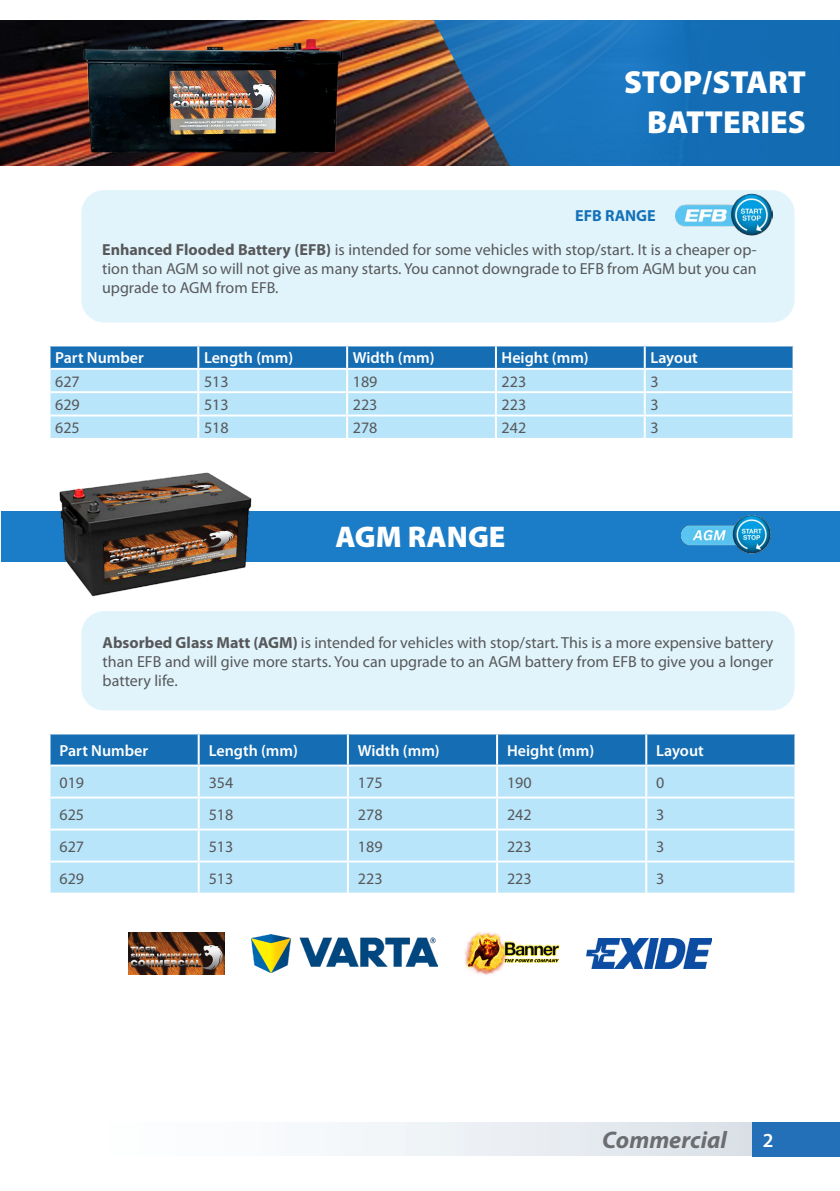
<style>
.page{position:relative;width:840px;height:1191px;background:#fff}
.page>*{position:absolute;margin:0;border:0;box-sizing:border-box;transform-origin:0 0}
.t1{font:900 32px/40px "Myriad Pro";color:#fff;text-align:right}
.t2{font:900 30px "Myriad Pro";color:#fff}
.t3{font:italic 700 24px "Myriad Pro";color:#6c6d70}
.t4{font:600 20px "Myriad Pro";color:#fff}
.t5{font:16px/19px "Myriad Pro";color:#57585a;text-align:justify}
.t6{font:600 16px "Myriad Pro";color:#fff}
.t7{font:700 16px "Myriad Pro";color:#1471b8}
.s1{font-weight:700}
</style>
<div class="page">
<div style="left:752px;top:1122px;width:87px;height:34px;background:#2370b9"></div>
<img style="left:0;top:20px;width:839px;height:145px">
<img style="left:73px;top:23px;width:276px;height:131px">
<div style="left:81px;top:190px;width:713px;height:132px;background:#e1f4fc;border-radius:23px"></div>
<img style="left:675px;top:193px;width:96px;height:43px">
<div style="left:81px;top:611px;width:713px;height:99px;background:#e1f4fc;border-radius:23px"></div>
<svg style="left:50px;top:346px;width:742px;height:22px;background:#1c71b5"></svg>
<div style="left:50px;top:370px;width:742px;height:68px;background:#b9e5fa"></div>
<hr style="left:197px;top:346px;width:2px;height:22px;background:#fff">
<hr style="left:346px;top:346px;width:2px;height:22px;background:#fff">
<hr style="left:494px;top:346px;width:2px;height:22px;background:#fff">
<hr style="left:643px;top:346px;width:2px;height:22px;background:#fff">
<hr style="left:197px;top:370px;width:2px;height:21px;background:#fff">
<hr style="left:346px;top:370px;width:2px;height:21px;background:#fff">
<hr style="left:494px;top:370px;width:2px;height:21px;background:#fff">
<hr style="left:643px;top:370px;width:2px;height:21px;background:#fff">
<hr style="left:197px;top:393px;width:2px;height:21px;background:#fff">
<hr style="left:346px;top:393px;width:2px;height:21px;background:#fff">
<hr style="left:494px;top:393px;width:2px;height:21px;background:#fff">
<hr style="left:643px;top:393px;width:2px;height:21px;background:#fff">
<hr style="left:197px;top:416px;width:2px;height:22px;background:#fff">
<hr style="left:346px;top:416px;width:2px;height:22px;background:#fff">
<hr style="left:494px;top:416px;width:2px;height:22px;background:#fff">
<hr style="left:643px;top:416px;width:2px;height:22px;background:#fff">
<hr style="left:50px;top:391px;width:148px;height:2px;background:#fff">
<hr style="left:198px;top:391px;width:149px;height:2px;background:#fff">
<hr style="left:347px;top:391px;width:148px;height:2px;background:#fff">
<hr style="left:495px;top:391px;width:149px;height:2px;background:#fff">
<hr style="left:644px;top:391px;width:148px;height:2px;background:#fff">
<hr style="left:50px;top:414px;width:148px;height:2px;background:#fff">
<hr style="left:198px;top:414px;width:149px;height:2px;background:#fff">
<hr style="left:347px;top:414px;width:148px;height:2px;background:#fff">
<hr style="left:495px;top:414px;width:149px;height:2px;background:#fff">
<hr style="left:644px;top:414px;width:148px;height:2px;background:#fff">
<div style="left:50px;top:734px;width:744px;height:30px;background:#156eb3"></div>
<div style="left:50px;top:766px;width:744px;height:126px;background:#b9e5fa"></div>
<hr style="left:197px;top:734px;width:2px;height:30px;background:#fff">
<hr style="left:347px;top:734px;width:2px;height:30px;background:#fff">
<hr style="left:496px;top:734px;width:2px;height:30px;background:#fff">
<hr style="left:645px;top:734px;width:2px;height:30px;background:#fff">
<hr style="left:197px;top:766px;width:2px;height:30px;background:#fff">
<hr style="left:347px;top:766px;width:2px;height:30px;background:#fff">
<hr style="left:496px;top:766px;width:2px;height:30px;background:#fff">
<hr style="left:645px;top:766px;width:2px;height:30px;background:#fff">
<hr style="left:197px;top:798px;width:2px;height:30px;background:#fff">
<hr style="left:347px;top:798px;width:2px;height:30px;background:#fff">
<hr style="left:496px;top:798px;width:2px;height:30px;background:#fff">
<hr style="left:645px;top:798px;width:2px;height:30px;background:#fff">
<hr style="left:197px;top:830px;width:2px;height:30px;background:#fff">
<hr style="left:347px;top:830px;width:2px;height:30px;background:#fff">
<hr style="left:496px;top:830px;width:2px;height:30px;background:#fff">
<hr style="left:645px;top:830px;width:2px;height:30px;background:#fff">
<hr style="left:197px;top:862px;width:2px;height:30px;background:#fff">
<hr style="left:347px;top:862px;width:2px;height:30px;background:#fff">
<hr style="left:496px;top:862px;width:2px;height:30px;background:#fff">
<hr style="left:645px;top:862px;width:2px;height:30px;background:#fff">
<hr style="left:50px;top:796px;width:148px;height:2px;background:#fff">
<hr style="left:198px;top:796px;width:150px;height:2px;background:#fff">
<hr style="left:348px;top:796px;width:149px;height:2px;background:#fff">
<hr style="left:497px;top:796px;width:149px;height:2px;background:#fff">
<hr style="left:646px;top:796px;width:148px;height:2px;background:#fff">
<hr style="left:50px;top:828px;width:148px;height:2px;background:#fff">
<hr style="left:198px;top:828px;width:150px;height:2px;background:#fff">
<hr style="left:348px;top:828px;width:149px;height:2px;background:#fff">
<hr style="left:497px;top:828px;width:149px;height:2px;background:#fff">
<hr style="left:646px;top:828px;width:148px;height:2px;background:#fff">
<hr style="left:50px;top:860px;width:148px;height:2px;background:#fff">
<hr style="left:198px;top:860px;width:150px;height:2px;background:#fff">
<hr style="left:348px;top:860px;width:149px;height:2px;background:#fff">
<hr style="left:497px;top:860px;width:149px;height:2px;background:#fff">
<hr style="left:646px;top:860px;width:148px;height:2px;background:#fff">
<img style="left:464px;top:932px;width:95px;height:43px">
<img style="left:586px;top:938px;width:125px;height:30px">
<img style="left:251px;top:934px;width:186px;height:38px">
<img style="left:128px;top:932px;width:96px;height:42px">
<div style="left:1px;top:512px;width:838px;height:50px;background:#1b7dc8"></div>
<img style="left:681px;top:515px;width:89px;height:38px">
<img style="left:43px;top:472px;width:223px;height:141px">
<p class="t1" style="left:623px;top:61px;width:183px">STOP/START<br>BATTERIES</p>
<p class="t7" style="left:574px;top:205px;width:82px">EFB RANGE</p>
<p class="t5" style="left:102px;top:240px;width:655px"><span class="s1">Enhanced Flooded Battery (EFB)</span> is intended for some vehicles with stop/start. It is a cheaper op&shy;tion than AGM so will not give as many starts. You cannot downgrade to EFB from AGM but you can upgrade to AGM from EFB.</p>
<p class="t6" style="left:55px;top:347px;width:90px">Part Number</p>
<p class="t6" style="left:204px;top:347px;width:91px">Length (mm)</p>
<p class="t6" style="left:352px;top:347px;width:83px">Width (mm)</p>
<p class="t6" style="left:501px;top:347px;width:89px">Height (mm)</p>
<p class="t6" style="left:650px;top:347px;width:49px">Layout</p>
<p class="t5" style="left:55px;top:371px;width:26px">627</p>
<p class="t5" style="left:204px;top:371px;width:26px">513</p>
<p class="t5" style="left:352px;top:371px;width:26px">189</p>
<p class="t5" style="left:501px;top:371px;width:26px">223</p>
<p class="t5" style="left:650px;top:371px;width:10px">3</p>
<p class="t5" style="left:55px;top:395px;width:26px">629</p>
<p class="t5" style="left:204px;top:395px;width:26px">513</p>
<p class="t5" style="left:352px;top:395px;width:26px">223</p>
<p class="t5" style="left:501px;top:395px;width:26px">223</p>
<p class="t5" style="left:650px;top:395px;width:10px">3</p>
<p class="t5" style="left:55px;top:418px;width:26px">625</p>
<p class="t5" style="left:204px;top:418px;width:26px">518</p>
<p class="t5" style="left:352px;top:418px;width:26px">278</p>
<p class="t5" style="left:501px;top:418px;width:26px">242</p>
<p class="t5" style="left:650px;top:418px;width:10px">3</p>
<p class="t2" style="left:335px;top:517px;width:171px">AGM RANGE</p>
<p class="t5" style="left:103px;top:632px;width:672px"><span class="s1">Absorbed Glass Matt (AGM)</span> is intended for vehicles with stop/start. This is a more expensive battery than EFB and will give more starts. You can upgrade to an AGM battery from EFB to give you a longer battery life.</p>
<p class="t6" style="left:59px;top:740px;width:90px">Part Number</p>
<p class="t6" style="left:208px;top:740px;width:91px">Length (mm)</p>
<p class="t6" style="left:358px;top:740px;width:83px">Width (mm)</p>
<p class="t6" style="left:507px;top:740px;width:89px">Height (mm)</p>
<p class="t6" style="left:656px;top:740px;width:49px">Layout</p>
<p class="t5" style="left:59px;top:772px;width:26px">019</p>
<p class="t5" style="left:208px;top:772px;width:26px">354</p>
<p class="t5" style="left:358px;top:772px;width:26px">175</p>
<p class="t5" style="left:507px;top:772px;width:26px">190</p>
<p class="t5" style="left:656px;top:772px;width:10px">0</p>
<p class="t5" style="left:59px;top:804px;width:26px">625</p>
<p class="t5" style="left:208px;top:804px;width:26px">518</p>
<p class="t5" style="left:358px;top:804px;width:26px">278</p>
<p class="t5" style="left:507px;top:804px;width:26px">242</p>
<p class="t5" style="left:656px;top:804px;width:10px">3</p>
<p class="t5" style="left:59px;top:836px;width:26px">627</p>
<p class="t5" style="left:208px;top:836px;width:26px">513</p>
<p class="t5" style="left:358px;top:836px;width:26px">189</p>
<p class="t5" style="left:507px;top:836px;width:26px">223</p>
<p class="t5" style="left:656px;top:836px;width:10px">3</p>
<p class="t5" style="left:59px;top:868px;width:26px">629</p>
<p class="t5" style="left:208px;top:868px;width:26px">513</p>
<p class="t5" style="left:358px;top:868px;width:26px">223</p>
<p class="t5" style="left:507px;top:868px;width:26px">223</p>
<p class="t5" style="left:656px;top:868px;width:10px">3</p>
<p class="t3" style="left:601px;top:1124px;width:126px">Commercial</p>
<p class="t4" style="left:762px;top:1127px;width:12px">2</p>
</div>
